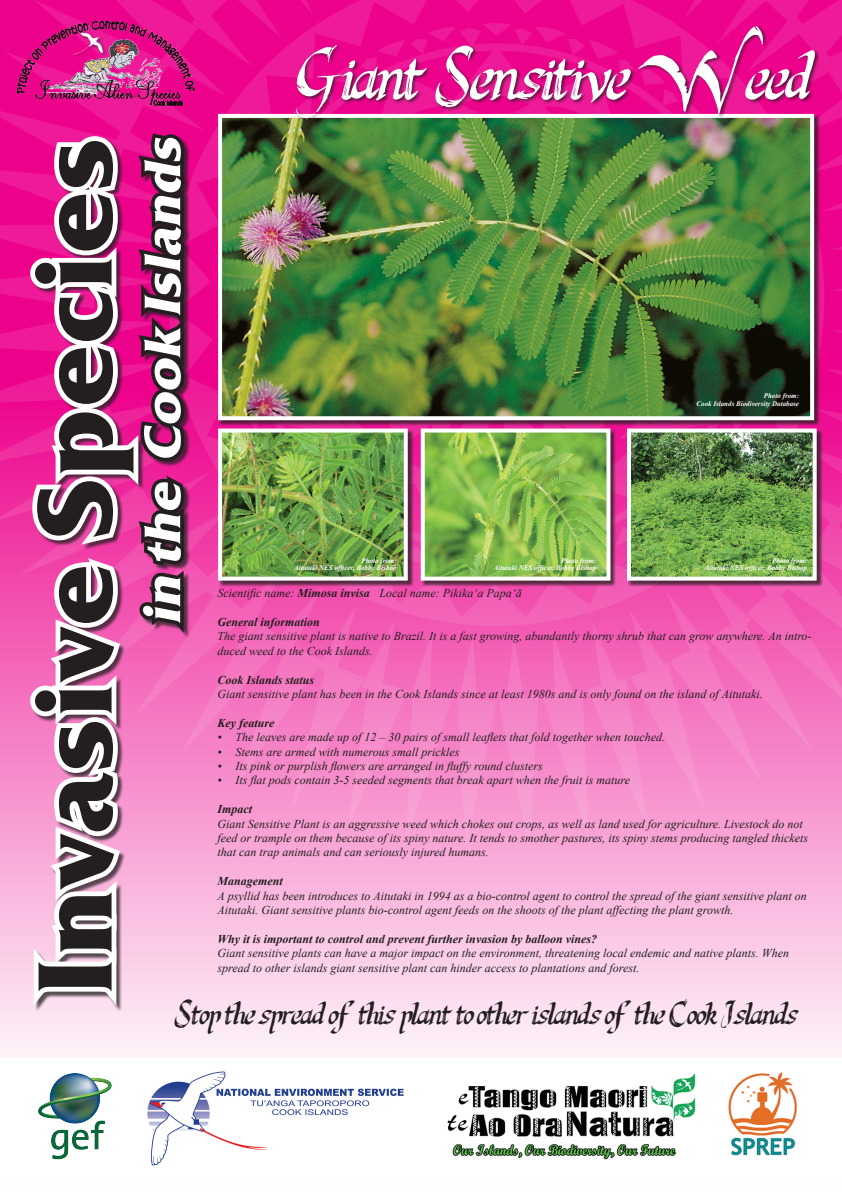
<style>
.page{position:relative;width:842px;height:1192px;background:#fff}
.page>*{position:absolute;margin:0;border:0;box-sizing:border-box;transform-origin:0 0}
.t1{font:700 105px "Friz Qua";letter-spacing:.02em;color:#231f20}
.t2{font:italic 700 51px "Friz Qua";color:#fff}
.t3{font:50.45px "Last King Quest";letter-spacing:-.04em;color:#fff}
.t4{font:23.5px "Last King Quest";letter-spacing:-.04em;color:#231f20}
.t5{font:italic 12px/14.4px "Times New Roman";color:#231f20}
.t6{font:italic 700 12px "Times New Roman";color:#231f20}
.t7{font:italic 700 7px/7.8px "Times New Roman";color:#fff;text-align:right}
.s1{font-weight:700}
</style>
<div class="page">
<svg style="left:0;top:849px;width:842px;height:209px;background:#fbcfe8"></svg>
<img style="left:0;top:0;width:842px;height:849px">
<img style="left:447px;top:1074px;width:251px;height:86px">
<img style="left:38px;top:1073px;width:74px;height:87px">
<img style="left:147px;top:1071px;width:257px;height:95px">
<img style="left:728px;top:1072px;width:69px;height:84px">
<div style="left:219px;top:429px;width:195px;height:158px;background:#231f20;opacity:.75"></div>
<img style="left:223px;top:434px;width:180px;height:142px">
<div style="left:218px;top:429px;width:190px;height:152px;border:4px solid #fff"></div>
<div style="left:628px;top:429px;width:195px;height:158px;background:#231f20;opacity:.75"></div>
<img style="left:632px;top:434px;width:180px;height:142px">
<div style="left:627px;top:429px;width:190px;height:152px;border:4px solid #fff"></div>
<div style="left:421px;top:429px;width:196px;height:158px;background:#231f20;opacity:.75"></div>
<img style="left:426px;top:434px;width:179px;height:142px">
<div style="left:421px;top:429px;width:189px;height:152px;border:4px solid #fff"></div>
<div style="left:219px;top:115px;width:601px;height:311px;background:#231f20;opacity:.75"></div>
<img style="left:223px;top:119px;width:586px;height:296px">
<div style="left:218px;top:114px;width:596px;height:306px;border:4px solid #fff"></div>
<img style="left:17px;top:21px;width:177px;height:91px">
<svg style="left:23px;top:129px;width:167px;height:892px"></svg>
<div style="left:295px;top:25px;width:525px;height:98px;background:#231f20;opacity:.75"></div>
<h3 class="t3" style="left:294px;top:52px;width:521px">Giant Sensitive Weed</h3>
<h1 class="t1" style="left:11px;top:996px;width:859px;rotate:-90deg">Invasive Species</h1>
<h2 class="t2" style="left:131px;top:625px;width:500px;rotate:-90deg">in the Cook Islands</h2>
<p class="t7" style="left:696px;top:392px;width:104px">Photo from:<br>Cook Islands Biodiversity Database</p>
<p class="t7" style="left:294px;top:556px;width:104px">Photo from:<br>Aitutaki NES officer, Bobby Bishop</p>
<p class="t7" style="left:494px;top:556px;width:104px">Photo from:<br>Aitutaki NES officer, Bobby Bishop</p>
<p class="t7" style="left:705px;top:556px;width:104px">Photo from:<br>Aitutaki NES officer, Bobby Bishop</p>
<p class="t5" style="left:218px;top:586px;width:306px">Scientific name: <span class="s1">Mimosa invisa</span> Local name: Pikika‘a Papa‘ā</p>
<p class="t6" style="left:218px;top:614px;width:104px">General information</p>
<p class="t5" style="left:218px;top:629px;width:595px">The giant sensitive plant is native to Brazil. It is a fast growing, abundantly thorny shrub that can grow anywhere. An intro&shy;duced weed to the Cook Islands.</p>
<p class="t6" style="left:218px;top:671px;width:98px">Cook Islands status</p>
<p class="t5" style="left:218px;top:687px;width:547px">Giant sensitive plant has been in the Cook Islands since at least 1980s and is only found on the island of Aitutaki.</p>
<p class="t6" style="left:218px;top:714px;width:58px">Key feature</p>
<p class="t5" style="left:218px;top:730px;width:449px">• The leaves are made up of 12 – 30 pairs of small leaflets that fold together when touched.</p>
<p class="t5" style="left:218px;top:744px;width:243px">• Stems are armed with numerous small prickles</p>
<p class="t5" style="left:218px;top:759px;width:327px">• Its pink or purplish flowers are arranged in fluffy round clusters</p>
<p class="t5" style="left:218px;top:773px;width:414px">• Its flat pods contain 3-5 seeded segments that break apart when the fruit is mature</p>
<p class="t6" style="left:218px;top:801px;width:36px">Impact</p>
<p class="t5" style="left:218px;top:816px;width:592px">Giant Sensitive Plant is an aggressive weed which chokes out crops, as well as land used for agriculture. Livestock do not feed or trample on them because of its spiny nature. It tends to smother pastures, its spiny stems producing tangled thickets that can trap animals and can seriously injured humans.</p>
<p class="t6" style="left:218px;top:873px;width:67px">Management</p>
<p class="t5" style="left:218px;top:888px;width:591px">A psyllid has been introduces to Aitutaki in 1994 as a bio-control agent to control the spread of the giant sensitive plant on<br>Aitutaki. Giant sensitive plants bio-control agent feeds on the shoots of the plant affecting the plant growth.</p>
<p class="t6" style="left:218px;top:930px;width:381px">Why it is important to control and prevent further invasion by balloon vines?</p>
<p class="t5" style="left:218px;top:946px;width:573px">Giant sensitive plants can have a major impact on the environment, threatening local endemic and native plants. When spread to other islands giant sensitive plant can hinder access to plantations and forest.</p>
<h3 class="t4" style="left:174px;top:1002px;width:626px">Stop the spread of this plant to other islands of the Cook Islands</h3>
</div>
